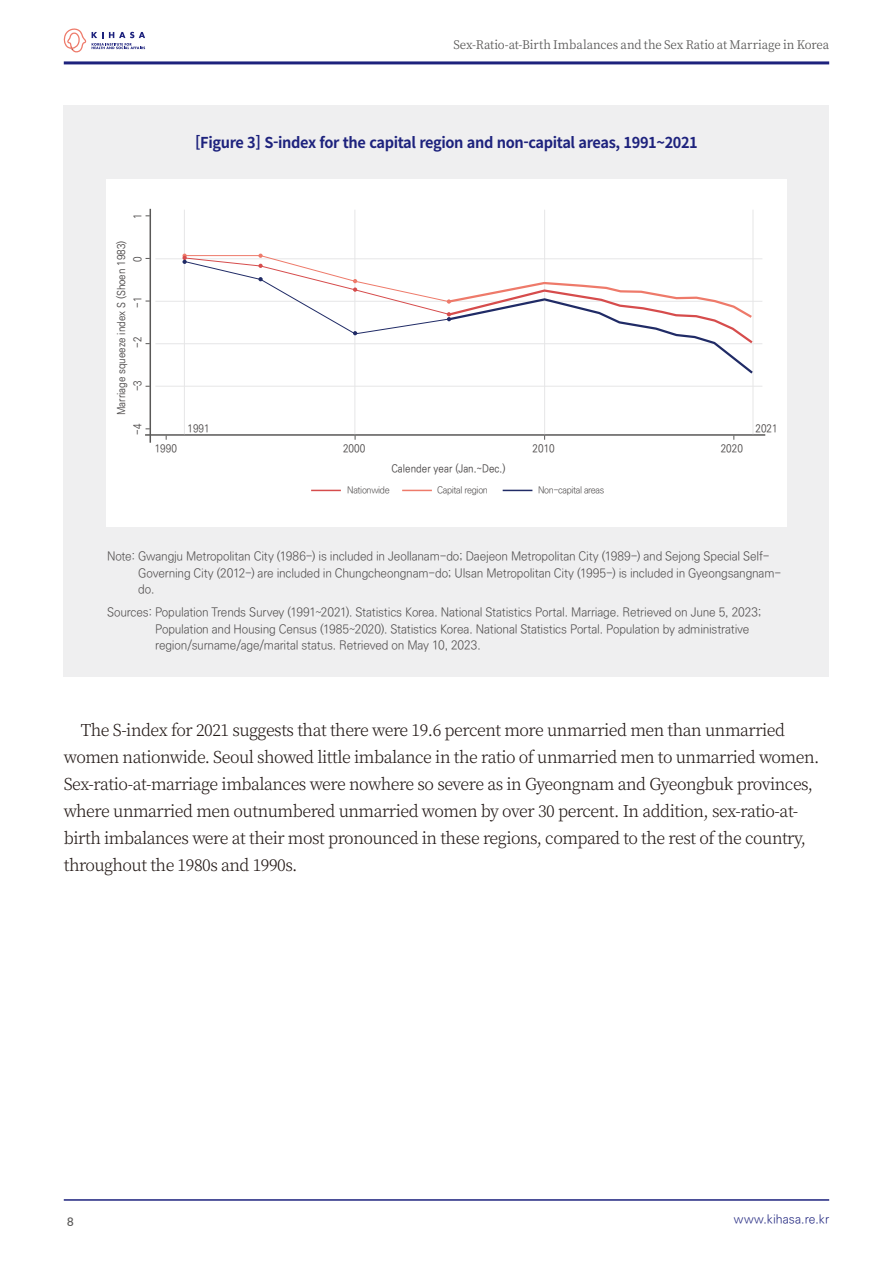
<style>
.page{position:relative;width:893px;height:1263px;background:#fff}
.page>*{position:absolute;margin:0;border:0;box-sizing:border-box;transform-origin:0 0}
.영어_본문{font:300 16.5px/27px "Noto Serif CJ Kkr";letter-spacing:-.03em;color:#231916}
.t1{font:700 15px "Noto Sans CJ Kkr";letter-spacing:-.025em;color:#1d227d}
.t2{font:300 12px/16.5px "Ko Pub Dotum";letter-spacing:-.015em;color:#4d4a4a}
.t3{font:12px "Noto Serif CJ Kkr";letter-spacing:-.01em;color:#595857}
.t4{font:300 12px "Ko Pub Dotum";letter-spacing:.01em;color:#1d227d}
.t5{font:12px "Nanum Square Round B";color:#595857}
.t6{font:500 10.8px "Ko Pub World Dotum";letter-spacing:.005em;color:#4d4a4a;scale:.9 1}
.t7{font:300 9.3px "Ko Pub World Dotum";letter-spacing:-.04em;color:#4d4a4a}
</style>
<div class="page">
<hr style="left:64px;top:61px;width:765px;height:3px;background:#1d227d">
<hr style="left:64px;top:1199px;width:765px;height:2px;background:#1d227d">
<svg style="left:92px;top:32px;width:53px;height:17px"></svg>
<svg style="left:63px;top:28px;width:23px;height:24px"></svg>
<div style="left:64px;top:106px;width:765px;height:571px;background:#efeff0"></div>
<div style="left:106px;top:179px;width:681px;height:347px;background:#fff"></div>
<hr style="left:311px;top:490px;width:30px;height:1px;background:#d64c4c">
<hr style="left:402px;top:490px;width:30px;height:1px;background:#ee7a6a">
<svg style="left:503px;top:490px;width:29px;height:1px"></svg>
<hr style="left:150px;top:209px;width:1px;height:234px;background:#595857">
<hr style="left:145px;top:434px;width:620px;height:2px;background:#595857">
<hr style="left:184px;top:210px;width:1px;height:224px;background:#e6e6e7">
<hr style="left:354px;top:210px;width:1px;height:224px;background:#e6e6e7">
<hr style="left:544px;top:210px;width:1px;height:224px;background:#e6e6e7">
<hr style="left:753px;top:210px;width:1px;height:224px;background:#e6e6e7">
<hr style="left:155px;top:258px;width:607px;height:1px;background:#e6e6e7">
<hr style="left:155px;top:301px;width:607px;height:1px;background:#e6e6e7">
<hr style="left:155px;top:343px;width:607px;height:1px;background:#e6e6e7">
<hr style="left:155px;top:386px;width:607px;height:1px;background:#e6e6e7">
<svg style="left:182px;top:254px;width:572px;height:122px"></svg>
<p class="t3" style="left:454px;top:37px;width:377px">Sex-Ratio-at-Birth Imbalances and the Sex Ratio at Marriage in Korea</p>
<p class="t1" style="left:195px;top:134px;width:504px">[Figure 3] S-index for the capital region and non-capital areas, 1991~2021</p>
<p class="t6" style="left:130px;top:219px;width:8px;rotate:-90deg">1</p>
<p class="t6" style="left:114px;top:415px;width:195px;rotate:-90deg">Marriage squeeze index S (Shoen 1983)</p>
<p class="t6" style="left:130px;top:262px;width:8px;rotate:-90deg">0</p>
<p class="t6" style="left:130px;top:308px;width:14px;rotate:-90deg">-1</p>
<p class="t6" style="left:130px;top:348px;width:14px;rotate:-90deg">-2</p>
<p class="t6" style="left:130px;top:391px;width:14px;rotate:-90deg">-3</p>
<p class="t6" style="left:130px;top:435px;width:14px;rotate:-90deg">-4</p>
<p class="t6" style="left:155px;top:441px;width:26px">1990</p>
<p class="t6" style="left:188px;top:421px;width:26px">1991</p>
<p class="t6" style="left:343px;top:441px;width:26px">2000</p>
<p class="t6" style="left:533px;top:441px;width:26px">2010</p>
<p class="t6" style="left:721px;top:441px;width:26px">2020</p>
<p class="t6" style="left:391px;top:461px;width:128px">Calender year (Jan.~Dec.)</p>
<p class="t7" style="left:347px;top:483px;width:44px">Nationwide</p>
<p class="t7" style="left:437px;top:483px;width:52px">Capital region</p>
<p class="t7" style="left:538px;top:483px;width:68px">Non-capital areas</p>
<p class="t6" style="left:755px;top:421px;width:26px">2021</p>
<p class="t2" style="left:138px;top:549px;width:644px;text-indent:-31px">Note: Gwangju Metropolitan City (1986-) is included in Jeollanam-do; Daejeon Metropolitan City (1989-) and Sejong Special Self-<br>Governing City (2012-) are included in Chungcheongnam-do; Ulsan Metropolitan City (1995-) is included in Gyeongsangnam&shy;do.</p>
<p class="t2" style="left:155px;top:605px;width:608px;text-indent:-48px">Sources: Population Trends Survey (1991~2021). Statistics Korea. National Statistics Portal. Marriage. Retrieved on June 5, 2023;<br>Population and Housing Census (1985~2020). Statistics Korea. National Statistics Portal. Population by administrative region/surname/age/marital status. Retrieved on May 10, 2023.</p>
<p class="영어_본문" style="left:64px;top:717px;width:757px;text-indent:17px">The S-index for 2021 suggests that there were 19.6 percent more unmarried men than unmarried women nationwide. Seoul showed little imbalance in the ratio of unmarried men to unmarried women.<br>Sex-ratio-at-marriage imbalances were nowhere so severe as in Gyeongnam and Gyeongbuk provinces, where unmarried men outnumbered unmarried women by over 30 percent. In addition, sex-ratio-at&shy;birth imbalances were at their most pronounced in these regions, compared to the rest of the country, throughout the 1980s and 1990s.</p>
<p class="t5" style="left:67px;top:1215px;width:9px">8</p>
<p class="t4" style="left:734px;top:1214px;width:97px">www.kihasa.re.kr</p>
</div>
